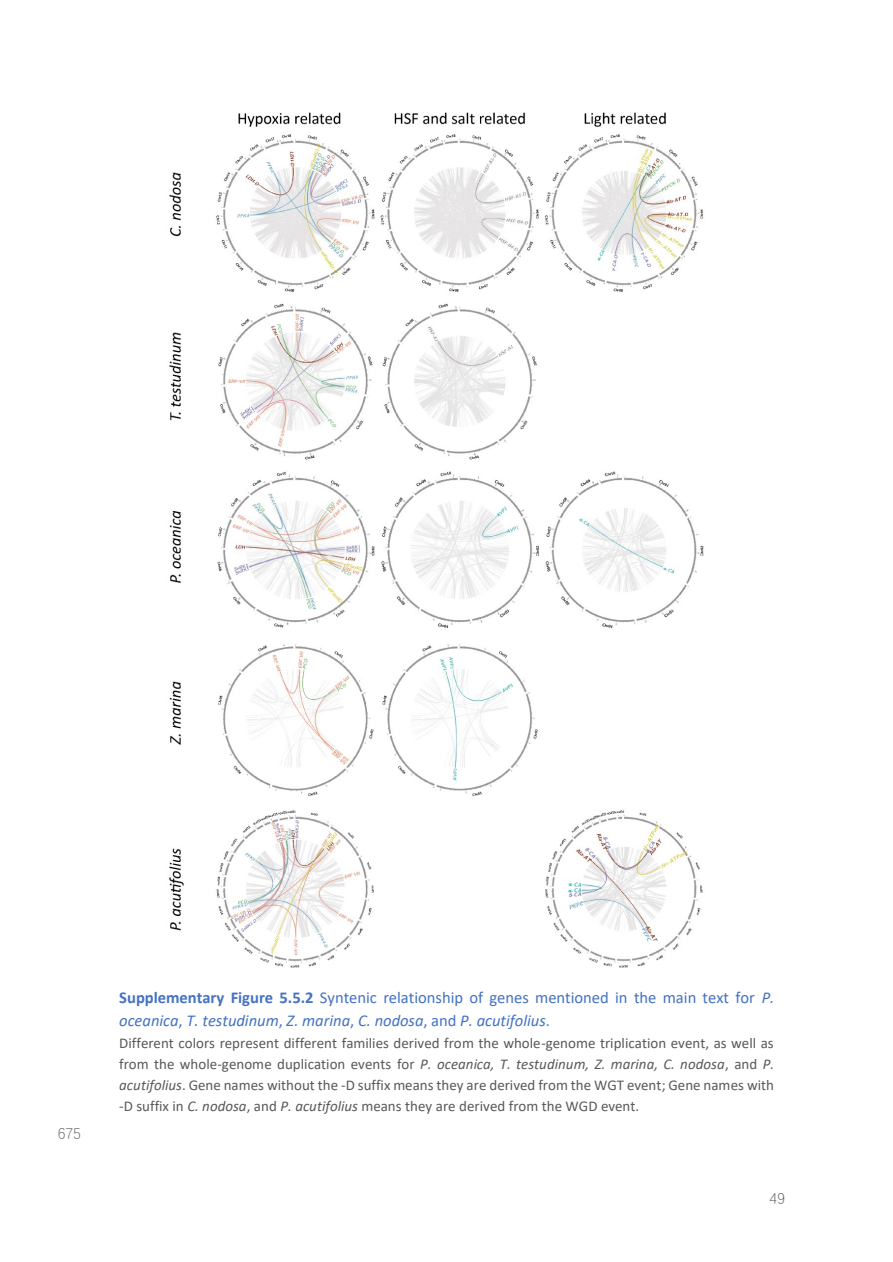
<style>
.page{position:relative;width:893px;height:1262px;background:#fff}
.page>*{position:absolute;margin:0;border:0;box-sizing:border-box;transform-origin:0 0}
.t1{font:16.5px/23.2px "Calibri";color:#4472c4}
.t2{font:15px/21px "Calibri";color:#595959;text-align:justify}
.t3{font:300 15px "Deng Xian";color:#595959}
.s1{font-weight:700}
.s2{font-style:italic}
</style>
<div class="page">
<img style="left:169px;top:112px;width:535px;height:856px">
<p class="t3" style="left:58px;top:1125px;width:25px">675</p>
<p class="t1" style="left:119px;top:986px;width:656px"><span class="s1">Supplementary Figure 5.5.2</span> Syntenic relationship of genes mentioned in the main text for <span class="s2">P. oceanica</span>, <span class="s2">T. testudinum</span>, <span class="s2">Z. marina</span>, <span class="s2">C. nodosa</span>, and <span class="s2">P. acutifolius</span>.</p>
<p class="t2" style="left:119px;top:1033px;width:656px">Different colors represent different families derived from the whole-genome triplication event, as well as from the whole-genome duplication events for <span class="s2">P. oceanica, T. testudinum, Z. marina, C. nodosa</span>, and <span class="s2">P. acutifolius</span>. Gene names without the -D suffix means they are derived from the WGT event; Gene names with -D suffix in <span class="s2">C. nodosa</span>, and <span class="s2">P. acutifolius</span> means they are derived from the WGD event.</p>
<p class="t3" style="left:769px;top:1191px;width:17px">49</p>
</div>
